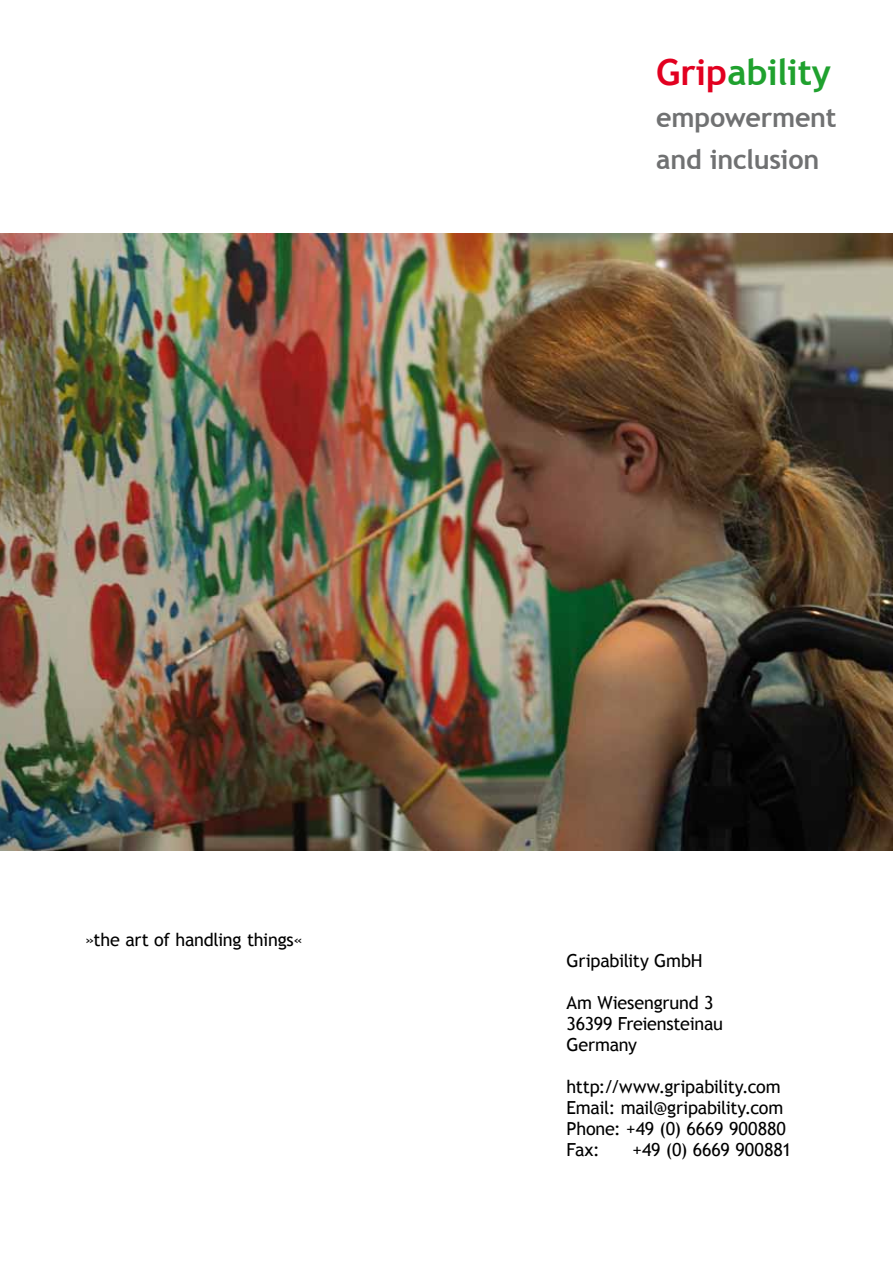
<style>
.page{position:relative;width:893px;height:1263px;background:#fff}
.page>*{position:absolute;margin:0;border:0;box-sizing:border-box;transform-origin:0 0}
.t1{font:700 36px "Trebuchet MS";letter-spacing:-.005em;color:#1fa12e}
.t2{font:700 27px/42px "Trebuchet MS";letter-spacing:-.01em;color:#707172}
.t3{font:18px "Trebuchet MS";letter-spacing:-.015em;color:#000}
.s1{color:#e20020}
</style>
<div class="page">
<img style="left:0;top:234px;width:893px;height:616px">
<h1 class="t1" style="left:656px;top:49px;width:176px"><span class="s1">Grip</span>ability</h1>
<h2 class="t2" style="left:656px;top:96px;width:182px">empowerment and inclusion</h2>
<p class="t3" style="left:85px;top:929px;width:219px">»the art of handling things«</p>
<p class="t3" style="left:567px;top:950px;width:138px">Gripability GmbH</p>
<p class="t3" style="left:567px;top:992px;width:148px">Am Wiesengrund 3</p>
<p class="t3" style="left:567px;top:1013px;width:158px">36399 Freiensteinau</p>
<p class="t3" style="left:567px;top:1034px;width:72px">Germany</p>
<p class="t3" style="left:567px;top:1076px;width:216px">http://www.gripability.com</p>
<p class="t3" style="left:567px;top:1097px;width:218px">Email: mail@gripability.com</p>
<p class="t3" style="left:567px;top:1118px;width:221px">Phone: +49 (0) 6669 900880</p>
<p class="t3" style="left:567px;top:1139px;width:35px">Fax:</p>
<p class="t3" style="left:633px;top:1139px;width:160px">+49 (0) 6669 900881</p>
</div>
